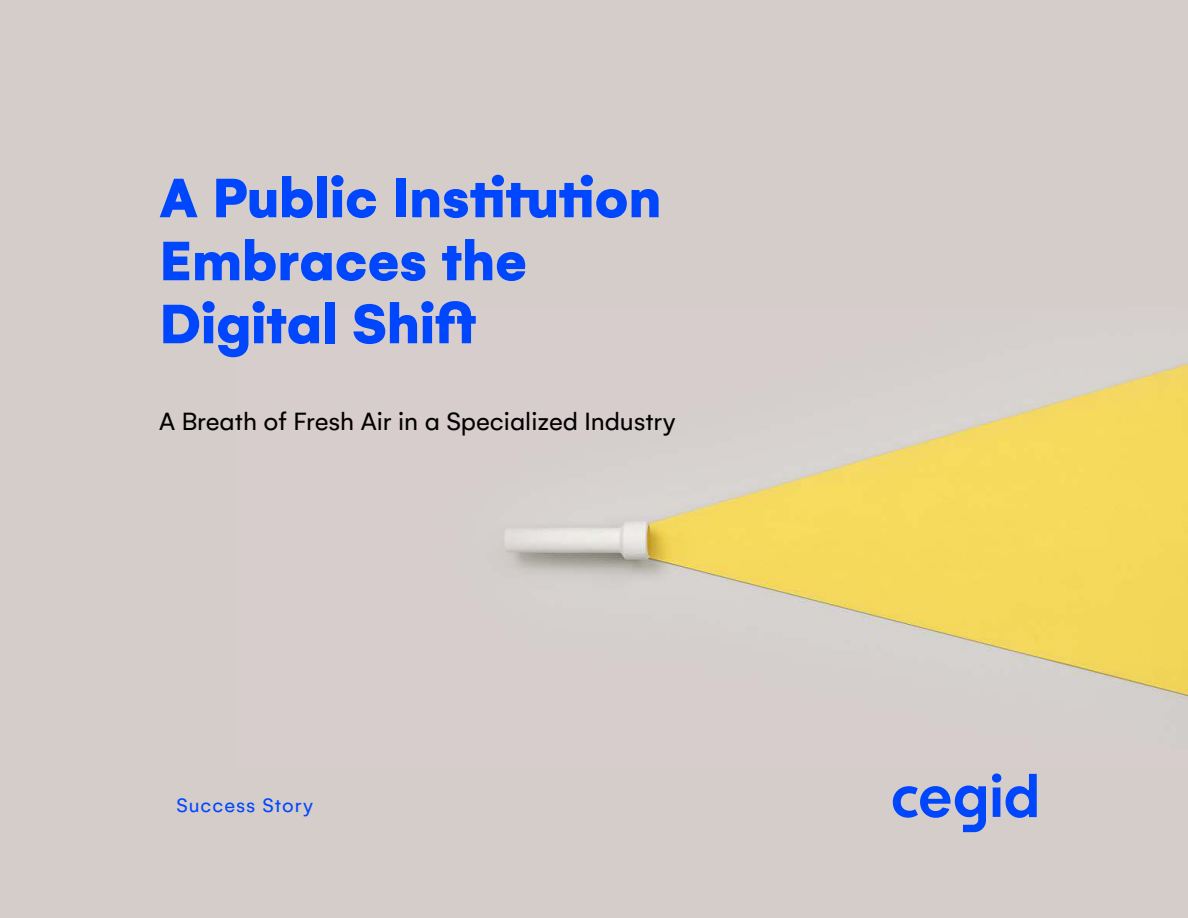
<style>
.page{position:relative;width:1188px;height:918px;background:#d5cdca}
.page>*{position:absolute;margin:0;border:0;box-sizing:border-box;transform-origin:0 0}
.t1{font:900 60px/63px "Gelion";color:#0046fd}
.t2{font:27px "Gelion";color:#000}
.t3{font:21px "Gelion";letter-spacing:.045em;color:#0046fd}
</style>
<div class="page">
<img style="left:505px;top:355px;width:683px;height:346px">
<svg style="left:992px;top:773px;width:45px;height:45px"></svg>
<svg style="left:893px;top:786px;width:93px;height:46px"></svg>
<p class="t1" style="left:159px;top:165px;width:503px">A Public Institution<br>Embraces the<br>Digital Shift</p>
<p class="t2" style="left:159px;top:411px;width:518px">A Breath of Fresh Air in a Specialized Industry</p>
<p class="t3" style="left:176px;top:797px;width:138px">Success Story</p>
</div>
